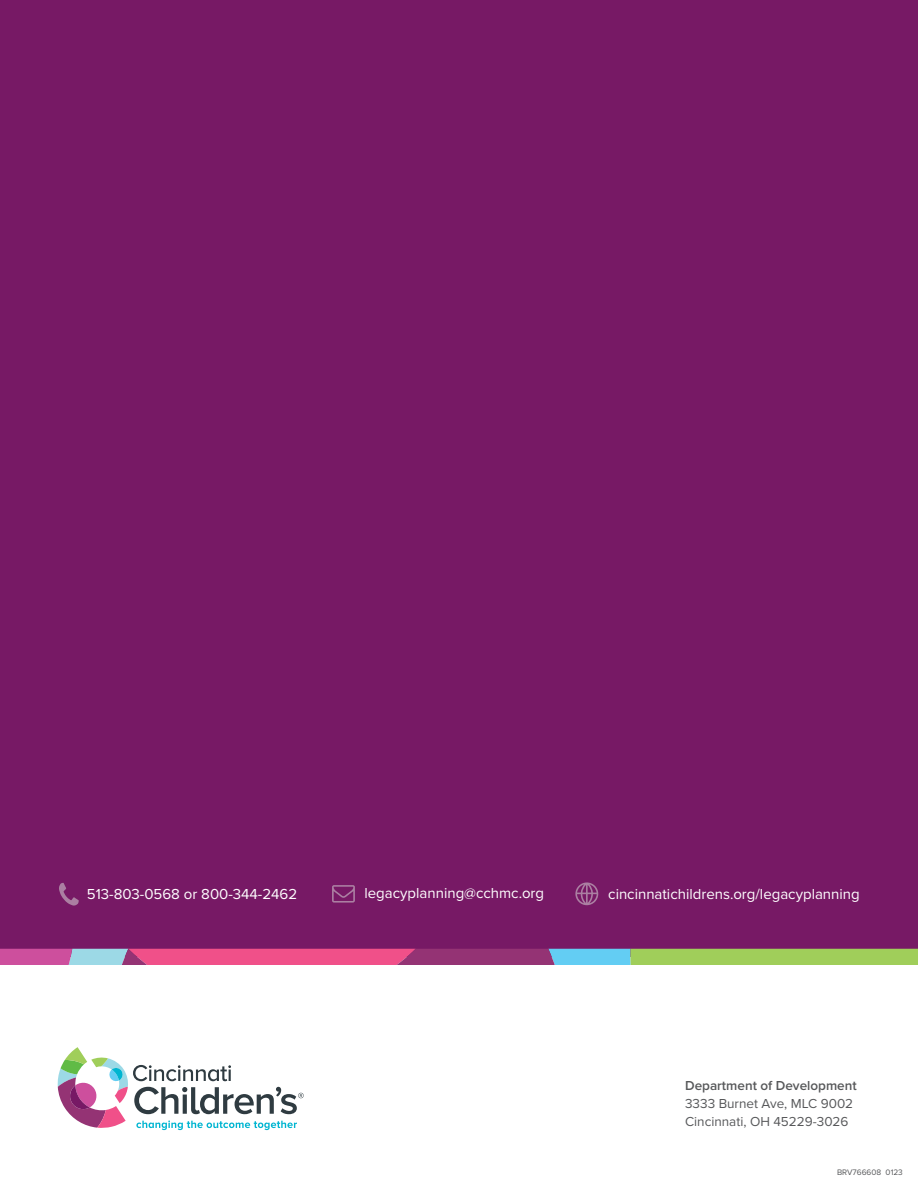
<style>
.page{position:relative;width:918px;height:1188px;background:#fff}
.page>*{position:absolute;margin:0;border:0;box-sizing:border-box;transform-origin:0 0}
.t1{font:15px "Proxima Nova";color:#fff}
.t2{font:13.5px/18px "Proxima Nova";color:#57585a}
.t3{font:600 13.5px "Proxima Nova";color:#57585a}
.t4{font:8.25px "Proxima Nova";color:#57585a}
</style>
<div class="page">
<div style="left:0;top:0;width:918px;height:957px;background:#771965"></div>
<svg style="left:59px;top:883px;width:20px;height:23px"></svg>
<svg style="left:575px;top:882px;width:23px;height:23px"></svg>
<svg style="left:0;top:949px;width:918px;height:16px;background:#b38586"></svg>
<svg style="left:58px;top:1047px;width:246px;height:83px"></svg>
<svg style="left:332px;top:885px;width:23px;height:18px"></svg>
<p class="t1" style="left:87px;top:883px;width:212px">513-803-0568 or 800-344-2462</p>
<p class="t1" style="left:364px;top:882px;width:181px">legacyplanning@cchmc.org</p>
<p class="t1" style="left:608px;top:883px;width:253px">cincinnatichildrens.org/legacyplanning</p>
<p class="t3" style="left:685px;top:1078px;width:173px">Department of Development</p>
<p class="t2" style="left:685px;top:1094px;width:170px">3333 Burnet Ave, MLC 9002<br>Cincinnati, OH 45229-3026</p>
<p class="t4" style="left:837px;top:1166px;width:67px">BRV766608 0123</p>
</div>
